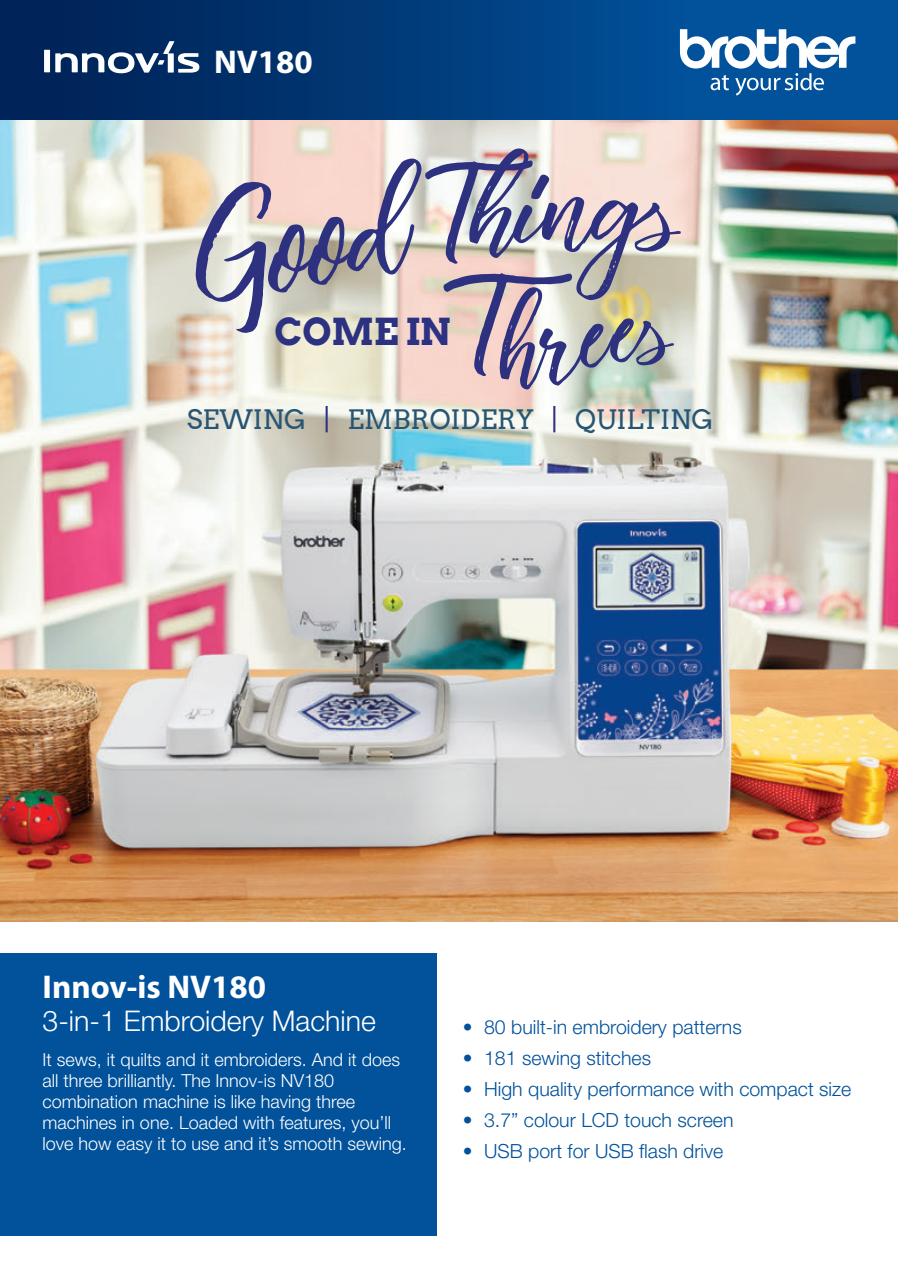
<style>
.page{position:relative;width:898px;height:1263px;background:#fff}
.page>*{position:absolute;margin:0;border:0;box-sizing:border-box;transform-origin:0 0}
.t1{font:700 37.2px "Arvo";letter-spacing:-.01em;color:#2d3181}
.t2{font:700 33px "Myriad Pro";color:#fff}
.t3{font:300 28.5px "Helvetica Neue LT Std";color:#fff}
.t4{font:26.7px "Arvo";color:#285573}
.t5{font:300 19.5px "Helvetica Neue LT Std";color:#01519b}
.t6{font:300 18px/21px "Helvetica Neue LT Std";color:#fff}
.s1{color:#2d3181}
</style>
<div class="page">
<div style="left:0;top:954px;width:437px;height:282px;background:#01519b"></div>
<img style="left:0;top:119px;width:897px;height:803px">
<div style="left:0;top:0;width:897px;height:119px;background:#01519b"></div>
<div style="left:0;top:0;width:687px;height:119px;background:linear-gradient(to right,#001f52,#014f97)"></div>
<div style="left:44px;top:50px;width:6px;height:22px;background:#fff"></div>
<img style="left:55px;top:29px;width:800px;height:360px">
<h2 class="t2" style="left:214px;top:40px;width:100px">NV180</h2>
<h1 class="t1" style="left:274px;top:309px;width:177px">COME IN</h1>
<h3 class="t4" style="left:187px;top:403px;width:528px">SEWING <span class="s1">|</span> EMBROIDERY <span class="s1">|</span> QUILTING</h3>
<h2 class="t2" style="left:43px;top:965px;width:225px">Innov-is NV180</h2>
<h3 class="t3" style="left:43px;top:1003px;width:335px">3-in-1 Embroidery Machine</h3>
<p class="t5" style="left:462px;top:1015px;width:280px">• 80 built-in embroidery patterns</p>
<p class="t5" style="left:462px;top:1046px;width:190px">• 181 sewing stitches</p>
<p class="t5" style="left:462px;top:1077px;width:390px">• High quality performance with compact size</p>
<p class="t5" style="left:462px;top:1108px;width:272px">• 3.7” colour LCD touch screen</p>
<p class="t5" style="left:462px;top:1139px;width:262px">• USB port for USB flash drive</p>
<p class="t6" style="left:43px;top:1049px;width:366px">It sews, it quilts and it embroiders. And it does all three brilliantly. The Innov-is NV180 combination machine is like having three machines in one. Loaded with features, you’ll love how easy it to use and it’s smooth sewing.</p>
</div>
